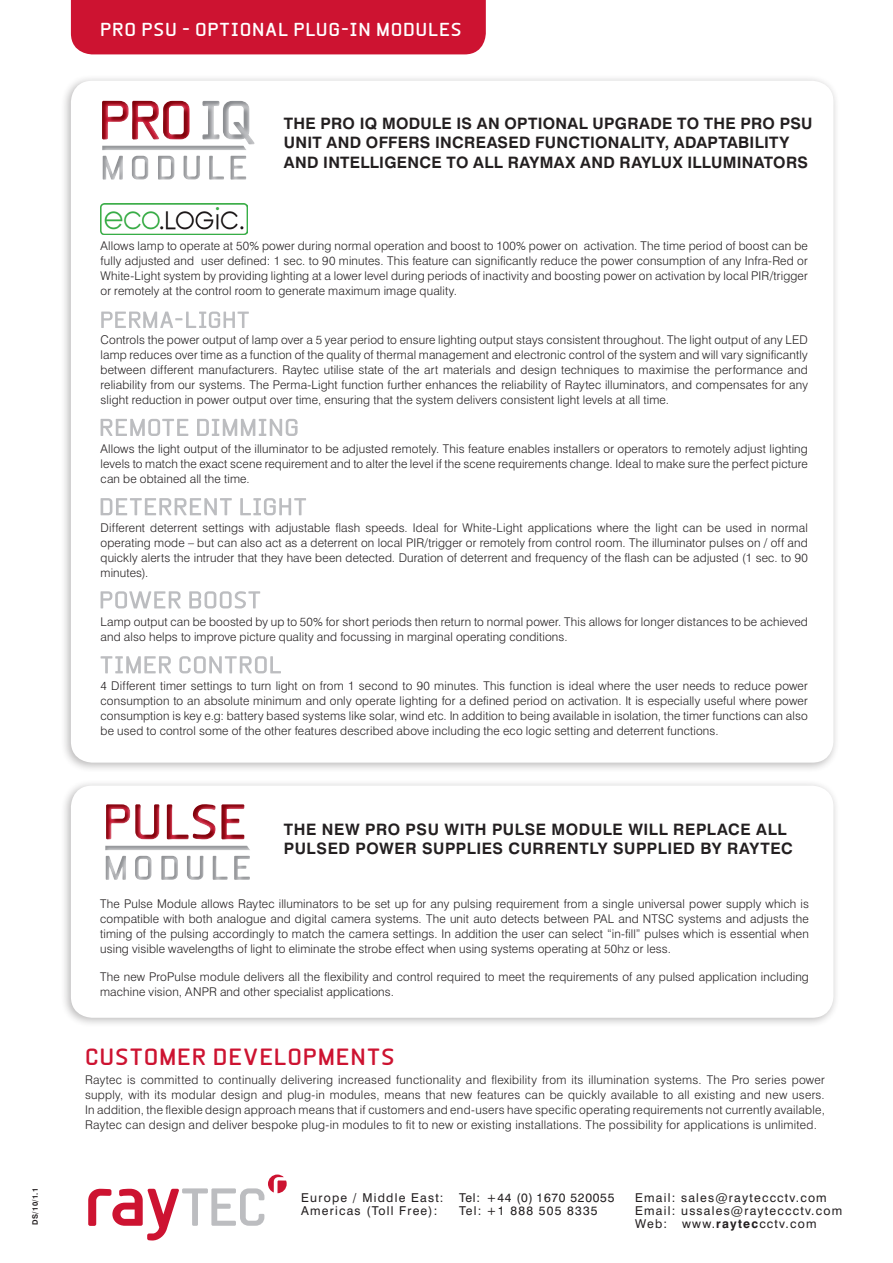
<style>
.page{position:relative;width:893px;height:1263px;background:#fff}
.page>*{position:absolute;margin:0;border:0;box-sizing:border-box;transform-origin:0 0}
.t1{font:700 22.5px "Beta Sans";color:#cd1331}
.t2{font:700 18px "Beta Sans";letter-spacing:.04em;color:#fff}
.t3{font:700 15.75px "Swiss 721 BT";letter-spacing:.02em;color:#231f20}
.t4{font:12.15px/13px "Swiss 721 BT";letter-spacing:.1em;color:#231f20}
.t5{font:12.15px "Swiss 721 BT";letter-spacing:.06em;color:#231f20}
.t6{font:300 12px/15px "Swiss 721 BT";letter-spacing:.01em;color:#231f20;text-align:justify}
.t7{font:700 7.5px "Swiss 721 BT";color:#231f20}
.s1{font-weight:700}
</style>
<div class="page">
<div style="left:61px;top:779px;width:779px;height:249px;background:#231f20;opacity:.3"></div>
<div style="left:71px;top:786px;width:762px;height:232px;background:#fff;border-radius:21px"></div>
<div style="left:61px;top:75px;width:779px;height:698px;background:#231f20;opacity:.3"></div>
<div style="left:71px;top:81px;width:762px;height:682px;background:#fff;border-radius:21px"></div>
<div style="left:71px;top:0;width:415px;height:54px;background:#cd1331"></div>
<svg style="left:88px;top:1174px;width:199px;height:67px"></svg>
<img style="left:101px;top:203px;width:146px;height:31px">
<svg style="left:101px;top:656px;width:180px;height:17px"></svg>
<svg style="left:101px;top:498px;width:205px;height:17px"></svg>
<svg style="left:101px;top:591px;width:159px;height:17px"></svg>
<svg style="left:101px;top:419px;width:197px;height:17px"></svg>
<svg style="left:101px;top:312px;width:148px;height:16px"></svg>
<div style="left:103px;top:854px;width:147px;height:27px;background:#939598;opacity:.75"></div>
<svg style="left:106px;top:804px;width:139px;height:36px"></svg>
<div style="left:105px;top:845px;width:145px;height:7px;background:#939598;opacity:.75"></div>
<svg style="left:103px;top:100px;width:79px;height:1px"></svg>
<div style="left:100px;top:154px;width:147px;height:26px;background:#939598;opacity:.75"></div>
<svg style="left:102px;top:101px;width:153px;height:44px"></svg>
<div style="left:102px;top:145px;width:145px;height:8px;background:#939598;opacity:.75"></div>
<p class="t7" style="left:31px;top:1225px;width:38px;rotate:-90deg">DS/10/1.1</p>
<h2 class="t2" style="left:100px;top:19px;width:363px">PRO PSU - OPTIONAL PLUG-IN MODULES</h2>
<h3 class="t3" style="left:284px;top:113px;width:49px">THE PRO</h3>
<h3 class="t3" style="left:360px;top:113px;width:72px">IQ MODULE</h3>
<h3 class="t3" style="left:457px;top:113px;width:357px">IS AN OPTIONAL UPGRADE TO THE PRO PSU</h3>
<h3 class="t3" style="left:284px;top:133px;width:94px">UNIT AND OFFERS</h3>
<h3 class="t3" style="left:435px;top:133px;width:195px">INCREASED FU NCTIONALIT</h3>
<h3 class="t3" style="left:656px;top:133px;width:51px">Y, ADAPTABILIT</h3>
<h3 class="t3" style="left:779px;top:133px;width:11px">Y</h3>
<h3 class="t3" style="left:284px;top:152px;width:66px">AND INTELLI</h3>
<h3 class="t3" style="left:384px;top:152px;width:100px">GENCE TO ALL</h3>
<h3 class="t3" style="left:508px;top:152px;width:302px">RAYMAX AND RAYLUX ILLUMINATORS</h3>
<p class="t6" style="left:101px;top:238px;width:709px">Allows lamp to operate at 50% power during normal operation and boost to 100% power on activation. The time period of boost can be fully adjusted and user defined: 1 sec. to 90 minutes. This feature can significantly reduce the power consumption of any Infra-Red or White-Light system by providing lighting at a lower level during periods of inactivity and boosting power on activation by local PIR/trigger or remotely at the control room to generate maximum image quality.</p>
<p class="t6" style="left:101px;top:332px;width:709px">Controls the power output of lamp over a 5 year period to ensure lighting output stays consistent throughout. The light output of any LED lamp reduces over time as a function of the quality of thermal management and electronic control of the system and will vary significantly between different manufacturers. Raytec utilise state of the art materials and design techniques to maximise the performance and reliability from our systems. The Perma-Light function further enhances the reliability of Raytec illuminators, and compensates for any slight reduction in power output over time, ensuring that the system delivers consistent light levels at all time.</p>
<p class="t6" style="left:101px;top:441px;width:709px">Allows the light output of the illuminator to be adjusted remotely. This feature enables installers or operators to remotely adjust lighting levels to match the exact scene requirement and to alter the level if the scene requirements change. Ideal to make sure the perfect picture can be obtained all the time.</p>
<p class="t6" style="left:101px;top:520px;width:709px">Different deterrent settings with adjustable flash speeds. Ideal for White-Light applications where the light can be used in normal operating mode – but can also act as a deterrent on local PIR/trigger or remotely from control room. The illuminator pulses on / off and quickly alerts the intruder that they have been detected. Duration of deterrent and frequency of the flash can be adjusted (1 sec. to 90 minutes).</p>
<p class="t6" style="left:101px;top:615px;width:709px">Lamp output can be boosted by up to 50% for short periods then return to normal power. This allows for longer distances to be achieved and also helps to improve picture quality and focussing in marginal operating conditions.</p>
<p class="t6" style="left:101px;top:679px;width:709px">4 Different timer settings to turn light on from 1 second to 90 minutes. This function is ideal where the user needs to reduce power consumption to an absolute minimum and only operate lighting for a defined period on activation. It is especially useful where power consumption is key e.g: battery based systems like solar, wind etc. In addition to being available in isolation, the timer functions can also be used to control some of the other features described above including the eco logic setting and deterrent functions.</p>
<h3 class="t3" style="left:284px;top:819px;width:172px">THE NEW PRO PSU WIT</h3>
<h3 class="t3" style="left:475px;top:819px;width:40px">H PULSE</h3>
<h3 class="t3" style="left:552px;top:819px;width:51px">MODULE</h3>
<h3 class="t3" style="left:628px;top:819px;width:11px">WILL</h3>
<h3 class="t3" style="left:673px;top:819px;width:12px">REPLA</h3>
<h3 class="t3" style="left:728px;top:819px;width:40px">CE ALL</h3>
<h3 class="t3" style="left:284px;top:839px;width:23px">PULSE</h3>
<h3 class="t3" style="left:339px;top:839px;width:42px">D POWER</h3>
<h3 class="t3" style="left:422px;top:839px;width:11px">SUPPLIES</h3>
<h3 class="t3" style="left:508px;top:839px;width:25px">CURRE</h3>
<h3 class="t3" style="left:567px;top:839px;width:57px">NTLY SUPPLIE</h3>
<h3 class="t3" style="left:684px;top:839px;width:111px">D BY RAYTE C</h3>
<p class="t6" style="left:100px;top:896px;width:710px">The Pulse Module allows Raytec illuminators to be set up for any pulsing requirement from a single universal power supply which is compatible with both analogue and digital camera systems. The unit auto detects between PAL and NTSC systems and adjusts the timing of the pulsing accordingly to match the camera settings. In addition the user can select “in-fill” pulses which is essential when using visible wavelengths of light to eliminate the strobe effect when using systems operating at 50hz or less.</p>
<p class="t6" style="left:100px;top:969px;width:710px">The new ProPulse module delivers all the flexibility and control required to meet the requirements of any pulsed application including machine vision, ANPR and other specialist applications.</p>
<h1 class="t1" style="left:85px;top:1044px;width:16px">CUSTOMER</h1>
<h1 class="t1" style="left:213px;top:1044px;width:63px">DEVELOPMENTS</h1>
<p class="t6" style="left:85px;top:1072px;width:741px">Raytec is committed to continually delivering increased functionality and flexibility from its illumination systems. The Pro series power supply, with its modular design and plug-in modules, means that new features can be quickly available to all existing and new users.<br>In addition, the flexible design approach means that if customers and end-users have specific operating requirements not currently available, Raytec can design and deliver bespoke plug-in modules to fit to new or existing installations. The possibility for applications is unlimited.</p>
<p class="t4" style="left:301px;top:1191px;width:144px">Europe / Middle East:</p>
<p class="t5" style="left:459px;top:1190px;width:157px">Tel: +44 (0) 1670 520055</p>
<p class="t4" style="left:635px;top:1191px;width:193px">Email: sales@rayteccctv.com</p>
<p class="t4" style="left:301px;top:1204px;width:138px">Americas (Toll Free):</p>
<p class="t4" style="left:459px;top:1204px;width:140px">Tel: +1 888 505 8335</p>
<p class="t4" style="left:635px;top:1204px;width:209px">Email: ussales@rayteccctv.com<br>Web: www.<span class="s1">RAYTEC</span>cctv.com</p>
</div>
